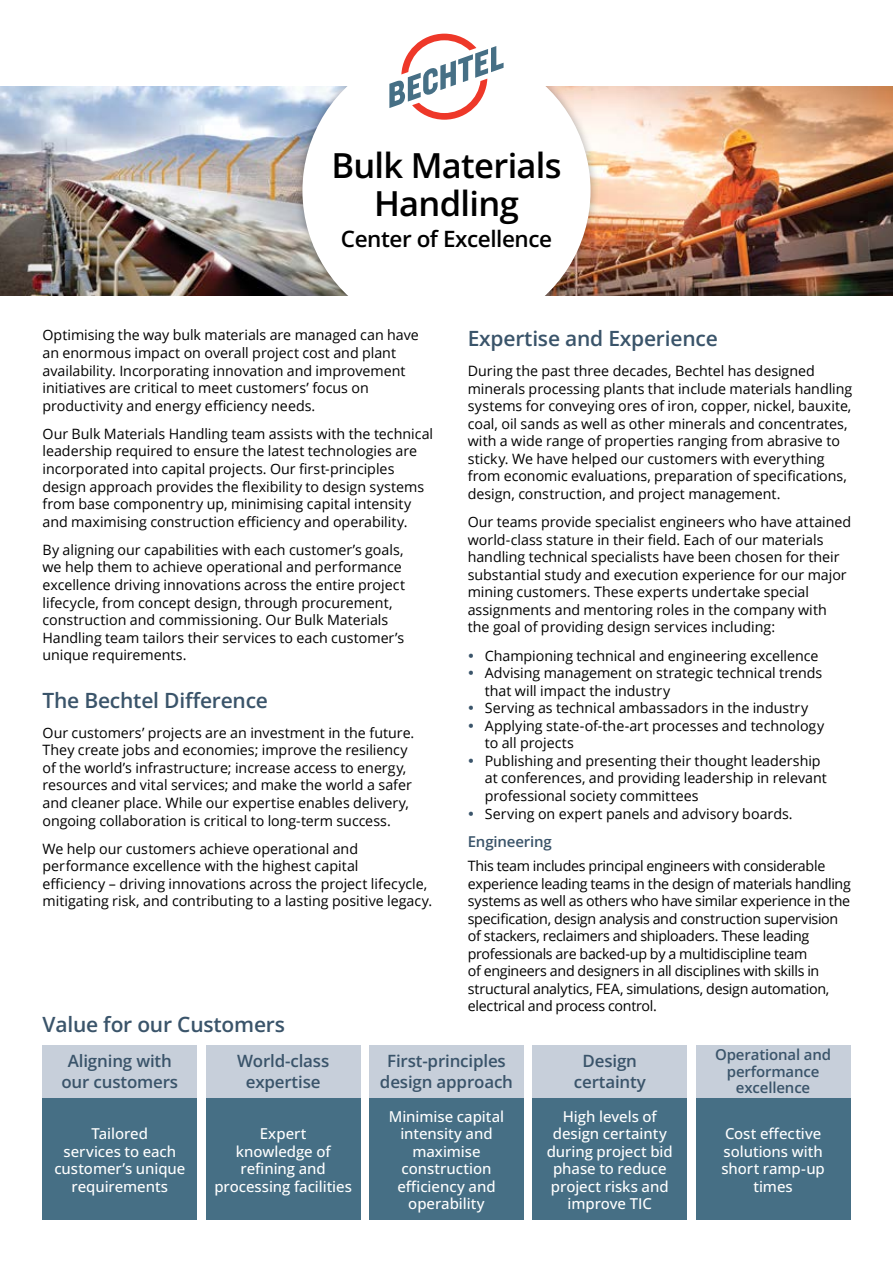
<style>
.page{position:relative;width:893px;height:1263px;background:#fff}
.page>*{position:absolute;margin:0;border:0;box-sizing:border-box;transform-origin:0 0}
.t1{font:600 34.5px/37.5px "Open Sans";letter-spacing:-.02em;color:#000;text-align:center}
.t2{font:600 22.5px "Open Sans";letter-spacing:-.02em;color:#000}
.t3{font:600 21px "Open Sans";letter-spacing:-.01em;color:#3a546a}
.t4{font:600 16.95px/21.1px "Open Sans";letter-spacing:-.01em;color:#3a546a;text-align:center}
.t5{font:500 15px/17.5px "Open Sans";letter-spacing:-.005em;color:#fff;text-align:center}
.t6{font:600 15px/16.5px "Open Sans";letter-spacing:-.01em;color:#3a546a;text-align:center}
.t7{font:14.25px/17.5px "Open Sans";letter-spacing:-.005em;color:#000}
</style>
<div class="page">
<img style="left:599px;top:86px;width:294px;height:210px">
<img style="left:0;top:86px;width:294px;height:210px">
<div style="left:294px;top:38px;width:305px;height:305px;background:#000;opacity:.3"></div>
<svg style="left:302px;top:85px;width:288px;height:211px"></svg>
<div style="left:0;top:0;width:893px;height:85px;background:#fff"></div>
<svg style="left:389px;top:34px;width:115px;height:86px"></svg>
<div style="left:0;top:296px;width:893px;height:104px;background:#fff"></div>
<div style="left:532px;top:1045px;width:155px;height:53px;background:#c7cfda"></div>
<div style="left:532px;top:1098px;width:155px;height:122px;background:#466f85"></div>
<div style="left:696px;top:1045px;width:154px;height:53px;background:#c7cfda"></div>
<div style="left:696px;top:1098px;width:154px;height:122px;background:#466f85"></div>
<div style="left:369px;top:1045px;width:155px;height:53px;background:#c7cfda"></div>
<div style="left:369px;top:1098px;width:155px;height:122px;background:#466f85"></div>
<div style="left:206px;top:1045px;width:154px;height:53px;background:#c7cfda"></div>
<div style="left:206px;top:1098px;width:154px;height:122px;background:#466f85"></div>
<div style="left:43px;top:1045px;width:154px;height:53px;background:#c7cfda"></div>
<div style="left:43px;top:1098px;width:154px;height:122px;background:#466f85"></div>
<h1 class="t1" style="left:331px;top:146px;width:232px">Bulk Materials<br>Handling</h1>
<h2 class="t2" style="left:341px;top:223px;width:213px">Center of Excellence</h2>
<p class="t7" style="left:43px;top:326px;width:378px">Optimising the way bulk materials are managed can have an enormous impact on overall project cost and plant availability. Incorporating innovation and improvement initiatives are critical to meet customers’ focus on productivity and energy efficiency needs.</p>
<p class="t7" style="left:43px;top:425px;width:392px">Our Bulk Materials Handling team assists with the technical leadership required to ensure the latest technologies are incorporated into capital projects. Our first-principles design approach provides the flexibility to design systems from base componentry up, minimising capital intensity and maximising construction efficiency and operability.</p>
<p class="t7" style="left:43px;top:540px;width:364px">By aligning our capabilities with each customer’s goals, we help them to achieve operational and performance excellence driving innovations across the entire project lifecycle, from concept design, through procurement, construction and commissioning. Our Bulk Materials Handling team tailors their services to each customer’s unique requirements.</p>
<h3 class="t3" style="left:43px;top:685px;width:227px">The Bechtel Difference</h3>
<p class="t7" style="left:43px;top:723px;width:373px">Our customers’ projects are an investment in the future.<br>They create jobs and economies; improve the resiliency of the world’s infrastructure; increase access to energy, resources and vital services; and make the world a safer and cleaner place. While our expertise enables delivery, ongoing collaboration is critical to long-term success.</p>
<p class="t7" style="left:43px;top:839px;width:391px">We help our customers achieve operational and performance excellence with the highest capital<br>efficiency – driving innovations across the project lifecycle, mitigating risk, and contributing to a lasting positive legacy.</p>
<h3 class="t3" style="left:468px;top:324px;width:252px">Expertise and Experience</h3>
<p class="t7" style="left:468px;top:362px;width:386px">During the past three decades, Bechtel has designed minerals processing plants that include materials handling systems for conveying ores of iron, copper, nickel, bauxite, coal, oil sands as well as other minerals and concentrates, with a wide range of properties ranging from abrasive to sticky. We have helped our customers with everything from economic evaluations, preparation of specifications, design, construction, and project management.</p>
<p class="t7" style="left:468px;top:513px;width:385px">Our teams provide specialist engineers who have attained world-class stature in their field. Each of our materials handling technical specialists have been chosen for their substantial study and execution experience for our major mining customers. These experts undertake special assignments and mentoring roles in the company with the goal of providing design services including:</p>
<p class="t7" style="left:485px;top:646px;width:344px">Championing technical and engineering excellence Advising management on strategic technical trends that will impact the industry<br>Serving as technical ambassadors in the industry Applying state-of-the-art processes and technology to all projects<br>Publishing and presenting their thought leadership at conferences, and providing leadership in relevant professional society committees<br>Serving on expert panels and advisory boards.</p>
<p class="t6" style="left:468px;top:833px;width:86px">Engineering</p>
<p class="t7" style="left:468px;top:857px;width:385px">This team includes principal engineers with considerable experience leading teams in the design of materials handling systems as well as others who have similar experience in the specification, design analysis and construction supervision of stackers, reclaimers and shiploaders. These leading professionals are backed-up by a multidiscipline team<br>of engineers and designers in all disciplines with skills in structural analytics, FEA, simulations, design automation, electrical and process control.</p>
<p class="t4" style="left:574px;top:1050px;width:73px">Design certainty</p>
<p class="t5" style="left:547px;top:1107px;width:128px">High levels of design certainty during project bid phase to reduce project risks and improve TIC</p>
<h3 class="t3" style="left:43px;top:1010px;width:244px">Value for our Customers</h3>
<p class="t6" style="left:715px;top:1046px;width:118px">Operational and performance excellence</p>
<p class="t5" style="left:721px;top:1124px;width:105px">Cost effective solutions with short ramp-up times</p>
<p class="t4" style="left:61px;top:1050px;width:118px">Aligning with our customers</p>
<p class="t5" style="left:54px;top:1124px;width:133px">Tailored<br>services to each customer’s unique requirements</p>
<p class="t4" style="left:237px;top:1050px;width:94px">World-class expertise</p>
<p class="t5" style="left:214px;top:1124px;width:139px">Expert<br>knowledge of refining and processing facilities</p>
<p class="t4" style="left:380px;top:1050px;width:135px">First-principles design approach</p>
<p class="t5" style="left:389px;top:1107px;width:117px">Minimise capital intensity and maximise construction efficiency and operability</p>
</div>
